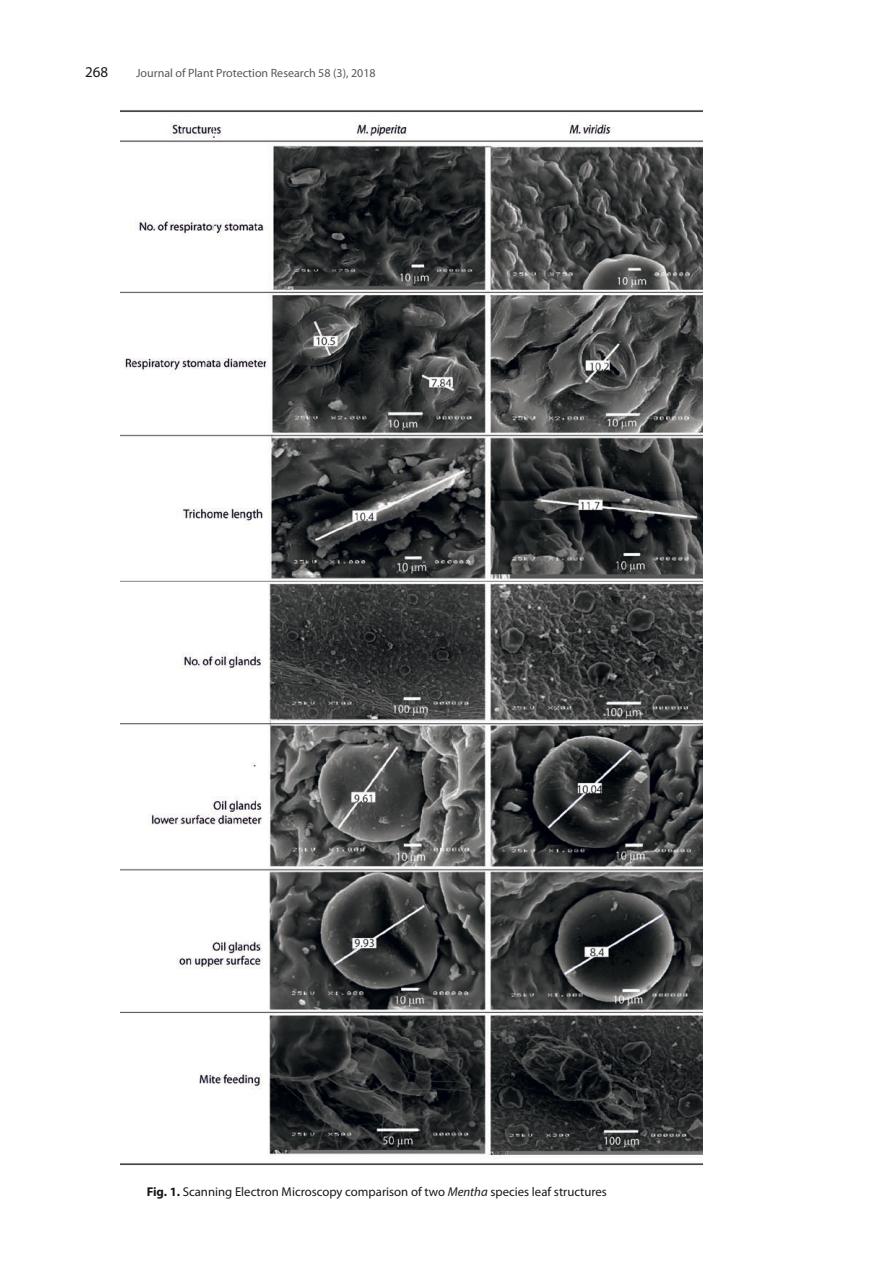
<style>
.page{position:relative;width:893px;height:1263px;background:#fff}
.page>*{position:absolute;margin:0;border:0;box-sizing:border-box;transform-origin:0 0}
.t1{font:15px "Myriad Pro";color:#1a171c}
.t2{font:12.75px "Myriad Pro";color:#1a171c}
.t3{font:12px "Myriad Pro";color:#58585a}
.s1{font-weight:700}
.s2{font-style:italic}
</style>
<div class="page">
<img style="left:120px;top:110px;width:583px;height:1056px">
<p class="t1" style="left:85px;top:63px;width:25px">268</p>
<p class="t3" style="left:136px;top:66px;width:241px">Journal of Plant Protection Research 58 (3), 2018</p>
<p class="t2" style="left:147px;top:1184px;width:462px"><span class="s1">Fig. 1.</span> Scanning Electron Microscopy comparison of two <span class="s2">Mentha</span> species leaf structures</p>
</div>
